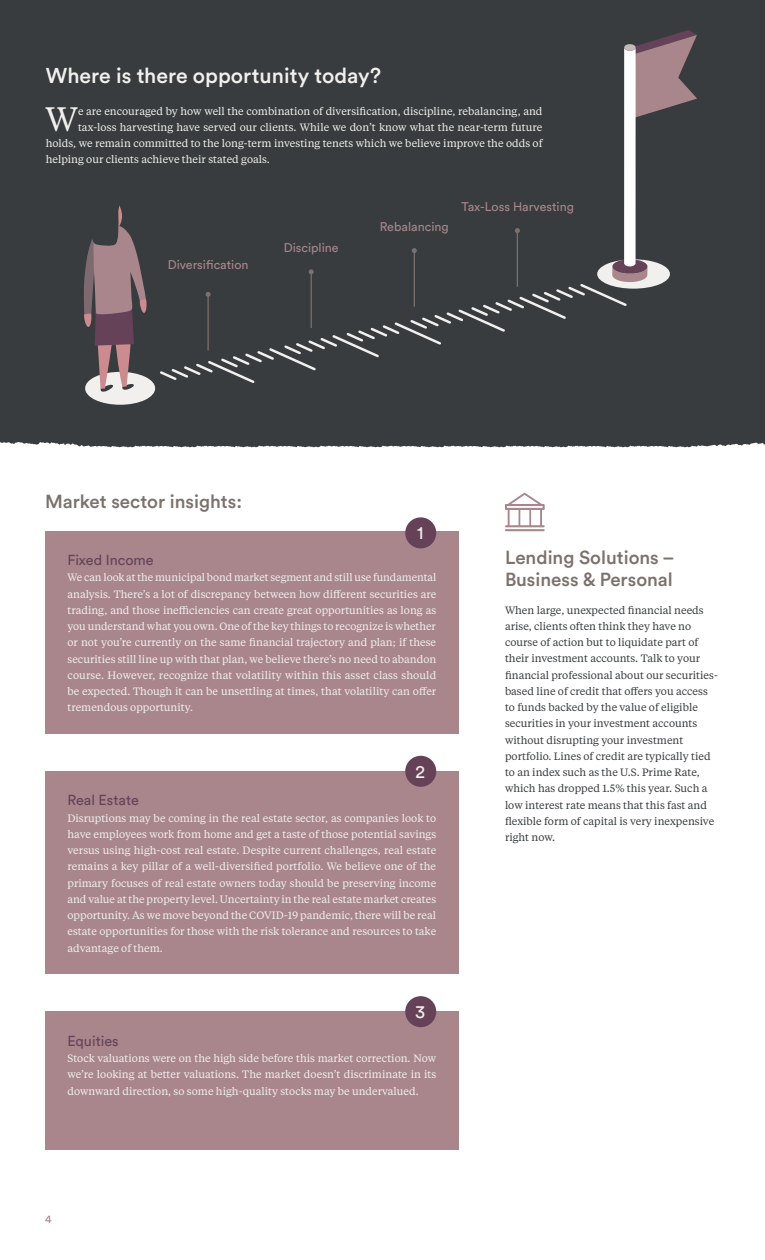
<style>
.page{position:relative;width:765px;height:1260px;background:#fff}
.page>*{position:absolute;margin:0;border:0;box-sizing:border-box;transform-origin:0 0}
.t1{font:33.75px "Tiempos Text";color:#f1f0ee}
.t2{font:500 21.25px "Circular Std";color:#f1f0ee}
.t3{font:500 18.75px/22.5px "Circular Std";color:#7c716c}
.t4{font:18.12px "Circular Std";color:#f1f0ee}
.t5{font:14.38px "Circular Std";color:#654258}
.t6{font:12.5px "Circular Std";color:#a8868c}
.t7{font:11.25px "Circular Std";color:#a8868c}
.t8{font:10.62px/16.2px "Tiempos Text";color:#f1f0ee;text-align:justify}
.t9{font:10.62px/16.2px "Tiempos Text";color:#383c3e}
</style>
<div class="page">
<div style="left:45px;top:531px;width:414px;height:203px;background:#a8868c"></div>
<div style="left:45px;top:1012px;width:414px;height:138px;background:#a8868c"></div>
<div style="left:45px;top:771px;width:414px;height:203px;background:#a8868c"></div>
<div style="left:0;top:0;width:765px;height:448px;background:#383c3e"></div>
<svg style="left:82px;top:30px;width:615px;height:375px;background:#424446"></svg>
<div style="left:405px;top:517px;width:31px;height:31px;background:#654258;border-radius:50%"></div>
<div style="left:405px;top:756px;width:31px;height:31px;background:#654258;border-radius:50%"></div>
<svg style="left:505px;top:493px;width:40px;height:34px"></svg>
<hr style="left:505px;top:529px;width:40px;height:2px;background:#a8868c">
<div style="left:405px;top:996px;width:31px;height:31px;background:#654258;border-radius:50%"></div>
<p class="t2" style="left:46px;top:63px;width:337px">Where is there opportunity today?</p>
<p class="t1" style="left:46px;top:96px;width:34px">W</p>
<p class="t8" style="left:78px;top:102px;width:466px">e are encouraged by how well the combination of diversifcation, discipline, rebalancing, and</p>
<p class="t8" style="left:78px;top:119px;width:466px">tax-loss harvesting have served our clients. While we don’t know what the near-term future</p>
<p class="t8" style="left:46px;top:135px;width:499px">holds, we remain committed to the long-term investing tenets which we believe improve the odds of</p>
<p class="t8" style="left:46px;top:151px;width:226px">helping our clients achieve their stated goals.</p>
<p class="t6" style="left:461px;top:199px;width:114px">Tax-Loss Harvesting</p>
<p class="t6" style="left:284px;top:240px;width:57px">Discipline</p>
<p class="t6" style="left:380px;top:219px;width:70px">Rebalancing</p>
<p class="t6" style="left:168px;top:257px;width:82px">Diversifcation</p>
<h3 class="t3" style="left:45px;top:490px;width:199px">Market sector insights:</h3>
<p class="t4" style="left:417px;top:522px;width:8px">1</p>
<h4 class="t5" style="left:68px;top:551px;width:88px">Fixed Income</h4>
<p class="t8" style="left:68px;top:569px;width:370px">We can look at the municipal bond market segment and still use fundamental analysis. There’s a lot of discrepancy between how diferent securities are trading, and those inefciencies can create great opportunities as long as you understand what you own. One of the key things to recognize is whether or not you’re currently on the same fnancial trajectory and plan; if these securities still line up with that plan, we believe there’s no need to abandon course. However, recognize that volatility within this asset class should be expected. Though it can be unsettling at times, that volatility can ofer tremendous opportunity.</p>
<p class="t4" style="left:415px;top:760px;width:11px">2</p>
<h4 class="t5" style="left:68px;top:792px;width:73px">Real Estate</h4>
<p class="t8" style="left:68px;top:809px;width:370px">Disruptions may be coming in the real estate sector, as companies look to have employees work from home and get a taste of those potential savings versus using high-cost real estate. Despite current challenges, real estate remains a key pillar of a well-diversifed portfolio. We believe one of the primary focuses of real estate owners today should be preserving income and value at the property level. Uncertainty in the real estate market creates opportunity. As we move beyond the COVID-19 pandemic, there will be real estate opportunities for those with the risk tolerance and resources to take advantage of them.</p>
<p class="t4" style="left:415px;top:1001px;width:12px">3</p>
<h4 class="t5" style="left:68px;top:1032px;width:53px">Equities</h4>
<p class="t8" style="left:68px;top:1050px;width:370px">Stock valuations were on the high side before this market correction. Now we’re looking at better valuations. The market doesn’t discriminate in its downward direction, so some high-quality stocks may be undervalued.</p>
<p class="t7" style="left:45px;top:1212px;width:8px">4</p>
<h3 class="t3" style="left:505px;top:545px;width:171px">Lending Solutions –<br>Business &amp; Personal</h3>
<p class="t9" style="left:505px;top:601px;width:214px">When large, unexpected fnancial needs arise, clients often think they have no course of action but to liquidate part of their investment accounts. Talk to your fnancial professional about our securities&shy;based line of credit that ofers you access to funds backed by the value of eligible securities in your investment accounts without disrupting your investment portfolio. Lines of credit are typically tied to an index such as the U.S. Prime Rate, which has dropped 1.5% this year. Such a low interest rate means that this fast and fexible form of capital is very inexpensive right now.</p>
</div>
